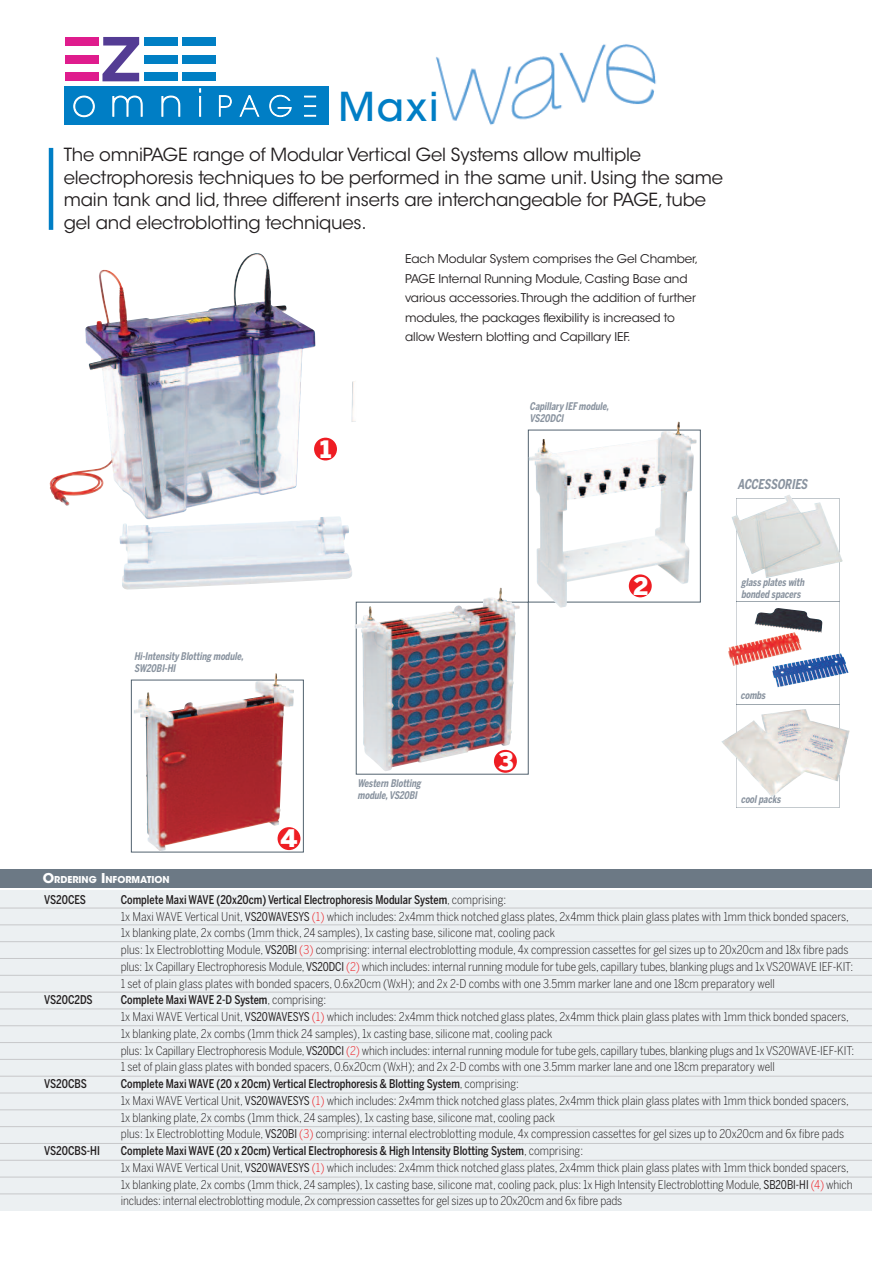
<style>
.page{position:relative;width:893px;height:1263px;background:#fff}
.page>*{position:absolute;margin:0;border:0;box-sizing:border-box;transform-origin:0 0}
.t1{font:500 39.6px "ITC Avant Garde Std";color:#007ec5}
.t2{font:900 24px "Benton Sans";color:#fff}
.t3{font:900 23.85px "Benton Sans";color:#fff}
.t4{font:18px/22.5px "ITC Avant Garde Std";letter-spacing:-.01em;color:#231f20}
.t5{font:italic 700 13.5px "Benton Sans Cond";color:#89939f;scale:.85 1}
.t6{font:300 12px/16.8px "Benton Sans Cond";color:#231f20}
.t7{font:12px/19.5px "ITC Avant Garde Std";letter-spacing:-.01em;color:#231f20}
.t8{font:500 12px "Benton Sans Cond";color:#231f20;scale:.9 1}
.t9{font:italic 700 10.5px/12px "Benton Sans Cond";letter-spacing:-.005em;color:#89939f;scale:.85 1}
.t10{font:700 9.45px "ITC Avant Garde Std";color:#fff}
.s1{font-size:13.5px}
.s2{font-weight:500}
.s3{font-weight:400}
.s4{color:#ee1d23}
</style>
<div class="page">
<img style="left:436px;top:44px;width:220px;height:81px">
<div style="left:0;top:869px;width:872px;height:19px;background:#6c7985"></div>
<div style="left:0;top:890px;width:872px;height:320px;background:#ecf0f2"></div>
<hr style="left:0;top:908px;width:872px;height:1px;background:#c7c8ca">
<hr style="left:0;top:924px;width:872px;height:1px;background:#c7c8ca">
<hr style="left:0;top:941px;width:872px;height:1px;background:#c7c8ca">
<hr style="left:0;top:958px;width:872px;height:1px;background:#c7c8ca">
<hr style="left:0;top:975px;width:872px;height:1px;background:#c7c8ca">
<hr style="left:0;top:992px;width:872px;height:1px;background:#c7c8ca">
<hr style="left:0;top:1008px;width:872px;height:1px;background:#c7c8ca">
<hr style="left:0;top:1025px;width:872px;height:1px;background:#c7c8ca">
<hr style="left:0;top:1042px;width:872px;height:1px;background:#c7c8ca">
<hr style="left:0;top:1059px;width:872px;height:1px;background:#c7c8ca">
<hr style="left:0;top:1076px;width:872px;height:1px;background:#c7c8ca">
<hr style="left:0;top:1092px;width:872px;height:1px;background:#c7c8ca">
<hr style="left:0;top:1109px;width:872px;height:1px;background:#c7c8ca">
<hr style="left:0;top:1126px;width:872px;height:1px;background:#c7c8ca">
<hr style="left:0;top:1143px;width:872px;height:1px;background:#c7c8ca">
<hr style="left:0;top:1160px;width:872px;height:1px;background:#c7c8ca">
<hr style="left:0;top:1177px;width:872px;height:1px;background:#c7c8ca">
<hr style="left:0;top:1193px;width:872px;height:1px;background:#c7c8ca">
<div style="left:65px;top:87px;width:264px;height:38px;background:#007ec5"></div>
<svg style="left:73px;top:96px;width:22px;height:21px"></svg>
<svg style="left:112px;top:96px;width:31px;height:21px"></svg>
<svg style="left:162px;top:96px;width:18px;height:21px"></svg>
<svg style="left:199px;top:89px;width:2px;height:27px"></svg>
<svg style="left:219px;top:95px;width:13px;height:22px"></svg>
<svg style="left:240px;top:95px;width:19px;height:22px"></svg>
<svg style="left:269px;top:95px;width:23px;height:22px"></svg>
<svg style="left:304px;top:96px;width:12px;height:1px"></svg>
<svg style="left:304px;top:105px;width:12px;height:2px"></svg>
<svg style="left:304px;top:115px;width:12px;height:1px"></svg>
<svg style="left:102px;top:37px;width:37px;height:44px"></svg>
<div style="left:66px;top:37px;width:33px;height:8px;background:#df1c8d"></div>
<div style="left:66px;top:73px;width:33px;height:8px;background:#df1c8d"></div>
<div style="left:66px;top:55px;width:33px;height:8px;background:#df1c8d"></div>
<div style="left:144px;top:37px;width:33px;height:8px;background:#007fc4"></div>
<div style="left:144px;top:73px;width:33px;height:8px;background:#007fc4"></div>
<div style="left:144px;top:55px;width:33px;height:8px;background:#007fc4"></div>
<div style="left:182px;top:37px;width:33px;height:8px;background:#007fc4"></div>
<div style="left:182px;top:73px;width:33px;height:8px;background:#007fc4"></div>
<div style="left:182px;top:55px;width:33px;height:8px;background:#007fc4"></div>
<img style="left:49px;top:253px;width:303px;height:337px">
<hr style="left:49px;top:148px;width:4px;height:82px;background:#007ec5">
<img style="left:732px;top:495px;width:111px;height:67px">
<img style="left:721px;top:728px;width:129px;height:43px">
<svg style="left:736px;top:498px;width:104px;height:310px"></svg>
<div style="left:131px;top:680px;width:173px;height:172px;border:1px solid #52626f"></div>
<img style="left:528px;top:422px;width:168px;height:186px">
<img style="left:355px;top:588px;width:165px;height:183px">
<img style="left:134px;top:673px;width:160px;height:178px">
<div style="left:278px;top:827px;width:22px;height:23px;background:#ee1d23;border-radius:50%"></div>
<div style="left:494px;top:750px;width:23px;height:23px;background:#ee1d23;border-radius:50%"></div>
<div style="left:629px;top:574px;width:23px;height:23px;background:#ee1d23;border-radius:50%"></div>
<h1 class="t1" style="left:338px;top:92px;width:102px">Maxi</h1>
<p class="t4" style="left:64px;top:145px;width:661px">The omniPAGE range of Modular Vertical Gel Systems allow multiple electrophoresis techniques to be performed in the same unit. Using the same main tank and lid, three different inserts are interchangeable for PAGE, tube gel and electroblotting techniques.</p>
<p class="t7" style="left:405px;top:250px;width:295px">Each Modular System comprises the Gel Chamber, PAGE Internal Running Module, Casting Base and various accessories.Through the addition of further modules, the packages flexibility is increased to allow Western blotting and Capillary IEF.</p>
<h3 class="t3" style="left:320px;top:435px;width:13px">1</h3>
<p class="t9" style="left:134px;top:650px;width:132px">Hi-Intensity Blotting module,<br>SW20BI-HI</p>
<p class="t10" style="left:43px;top:875px;width:129px"><span class="s1">O</span>RDERING <span class="s1">I</span>NFORMATION</p>
<h2 class="t2" style="left:281px;top:825px;width:18px">4</h2>
<p class="t9" style="left:358px;top:777px;width:76px">Western Blotting module, VS20BI</p>
<p class="t9" style="left:530px;top:401px;width:96px">Capillary IEF module,<br>VS20DCI</p>
<h2 class="t2" style="left:633px;top:572px;width:16px">2</h2>
<h2 class="t2" style="left:499px;top:748px;width:17px">3</h2>
<p class="t5" style="left:737px;top:477px;width:86px">ACCESSORIES</p>
<p class="t9" style="left:741px;top:576px;width:78px">g lass p lates with bonded spacers</p>
<p class="t9" style="left:740px;top:690px;width:31px">combs</p>
<p class="t9" style="left:741px;top:793px;width:48px">cool packs</p>
<p class="t8" style="left:44px;top:893px;width:48px">VS20CES</p>
<p class="t6" style="left:121px;top:891px;width:734px"><span class="s2">Complete Maxi WAVE (20x20cm) Vertical Electrophoresis Modular System</span>, comprising:<br>1x Maxi WAVE Vertical Unit, <span class="s3">VS20WAVESYS</span> <span class="s4">(1)</span> which includes: 2x4mm thick notched glass plates, 2x4mm thick plain glass plates with 1mm thick bonded spacers, 1x blanking plate, 2x combs (1mm thick, 24 samples), 1x casting base, silicone mat, cooling pack<br>plus: 1x Electroblotting Module, <span class="s3">VS20BI</span> <span class="s4">(3)</span> comprising: internal electroblotting module, 4x compression cassettes for gel sizes up to 20x20cm and 18x fibre pads plus: 1x Capillary Electrophoresis Module, <span class="s3">VS20DCI</span> <span class="s4">(2)</span> which includes: internal running module for tube gels, capillary tubes, blanking plugs and 1xVS20WAVE IEF-KIT:<br>1 set of plain glass plates with bonded spacers, 0.6x20cm (WxH); and 2x 2-D combs with one 3.5mm marker lane and one 18cm preparatory well</p>
<p class="t8" style="left:44px;top:993px;width:55px">VS20C2DS</p>
<p class="t6" style="left:121px;top:992px;width:735px"><span class="s2">Complete Maxi WAVE 2-D System</span>, comprising:<br>1x Maxi WAVE Vertical Unit, <span class="s3">VS20WAVESYS</span> <span class="s4">(1)</span> which includes: 2x4mm thick notched glass plates, 2x4mm thick plain glass plates with 1mm thick bonded spacers, 1x blanking plate, 2x combs (1mm thick 24 samples), 1x casting base, silicone mat, cooling pack<br>plus: 1x Capillary Electrophoresis Module, <span class="s3">VS20DCI</span> <span class="s4">(2)</span> which includes: internal running module for tube gels, capillary tubes, blanking plugs and 1xVS20WAVE-IEF-KIT:<br>1 set of plain glass plates with bonded spacers, 0.6x20cm (WxH); and 2x 2-D combs with one 3.5mm marker lane and one 18cm preparatory well</p>
<p class="t8" style="left:44px;top:1077px;width:49px">VS20CBS</p>
<p class="t6" style="left:121px;top:1075px;width:730px"><span class="s2">Complete Maxi WAVE (20 x 20cm) Vertical Electrophoresis &amp; Blotting System</span>, comprising:<br>1x Maxi WAVE Vertical Unit, <span class="s3">VS20WAVESYS</span> <span class="s4">(1)</span> which includes: 2x4mm thick notched glass plates, 2x4mm thick plain glass plates with 1mm thick bonded spacers, 1x blanking plate, 2x combs (1mm thick, 24 samples), 1x casting base, silicone mat, cooling pack<br>plus: 1x Electroblotting Module, <span class="s3">VS20BI</span> <span class="s4">(3)</span> comprising: internal electroblotting module, 4x compression cassettes for gel sizes up to 20x20cm and 6x fibre pads</p>
<p class="t8" style="left:44px;top:1144px;width:63px">VS20CBS-HI</p>
<p class="t6" style="left:121px;top:1142px;width:733px"><span class="s2">Complete Maxi WAVE (20 x 20cm) Vertical Electrophoresis &amp; High Intensity Blotting System</span>, comprising:<br>1x Maxi WAVE Vertical Unit, <span class="s3">VS20WAVESYS</span> <span class="s4">(1)</span> which includes: 2x4mm thick notched glass plates, 2x4mm thick plain glass plates with 1mm thick bonded spacers, 1x blanking plate, 2x combs (1mm thick, 24 samples), 1x casting base, silicone mat, cooling pack, plus: 1x High Intensity Electroblotting Module, <span class="s3">SB20BI-HI</span> <span class="s4">(4)</span> which includes: internal electroblotting module, 2x compression cassettes for gel sizes up to 20x20cm and 6x fibre pads</p>
</div>
